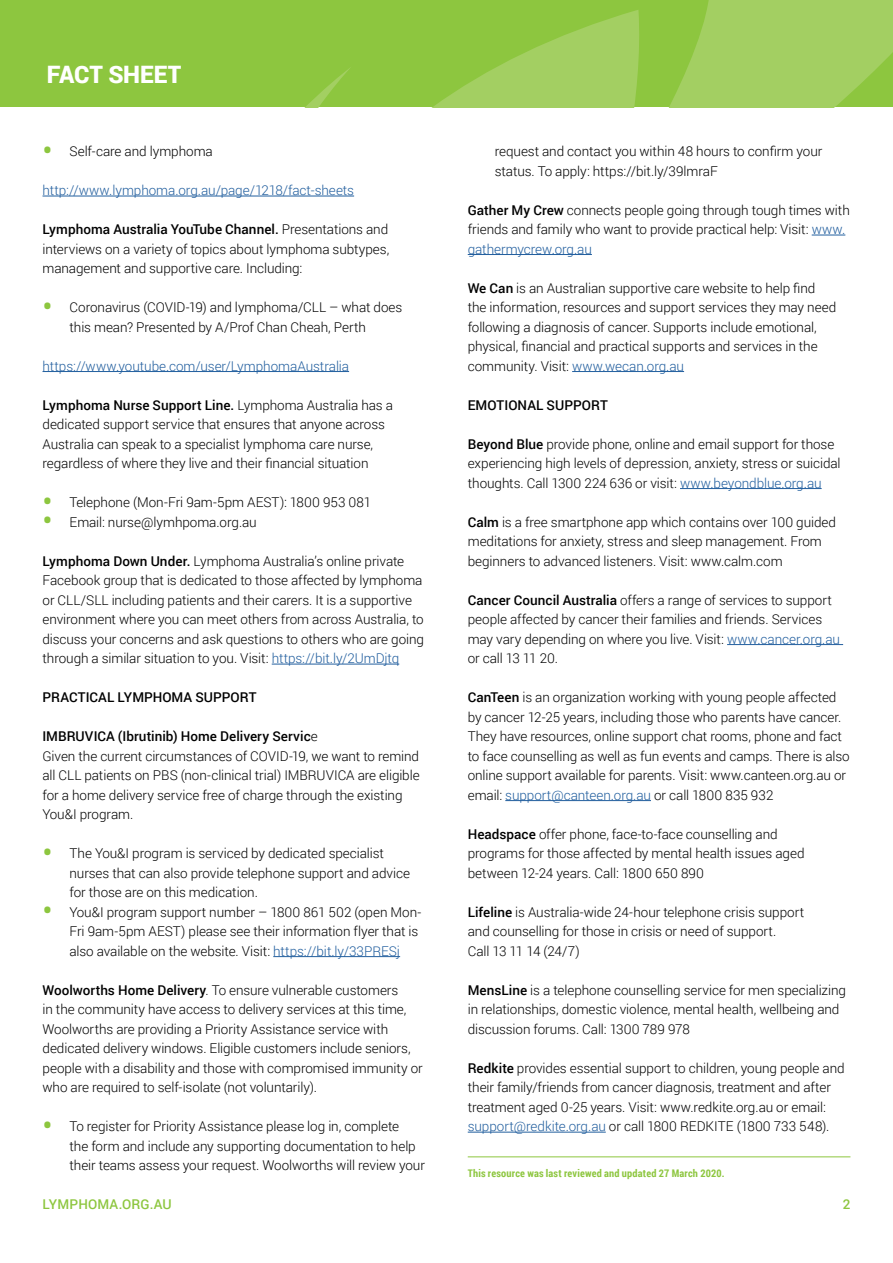
<style>
.page{position:relative;width:893px;height:1263px;background:#fff}
.page>*{position:absolute;margin:0;border:0;box-sizing:border-box;transform-origin:0 0}
.t1{font:900 24px "Roboto";letter-spacing:-.005em;color:#fff}
.t2{font:300 13.5px/19.5px "Roboto";letter-spacing:-.005em;color:#000}
.t3{font:300 13.5px "Roboto";letter-spacing:-.005em;color:#215e9e}
.t4{font:500 13.5px "Roboto";color:#000}
.t5{font:500 13.5px "Roboto";letter-spacing:.01em;color:#8dc63f}
.t6{font:700 10.5px "Roboto Condensed";letter-spacing:.02em;color:#8dc63f}
.s1{font-weight:400;font-size:30px;color:#8dc63f}
.s2{font-weight:500}
.s3{color:#215e9e}
</style>
<div class="page">
<div style="left:0;top:0;width:893px;height:107px;background:#8dc63f"></div>
<svg style="left:306px;top:0;width:587px;height:107px;fill:#a3cf62"></svg>
<hr style="left:43px;top:196px;width:311px;height:1px;background:#215e9e">
<hr style="left:43px;top:371px;width:306px;height:1px;background:#215e9e">
<hr style="left:272px;top:664px;width:127px;height:1px;background:#215e9e">
<hr style="left:273px;top:956px;width:127px;height:1px;background:#215e9e">
<hr style="left:812px;top:235px;width:33px;height:1px;background:#215e9e">
<hr style="left:468px;top:254px;width:124px;height:1px;background:#215e9e">
<hr style="left:572px;top:371px;width:112px;height:1px;background:#215e9e">
<hr style="left:680px;top:488px;width:142px;height:1px;background:#215e9e">
<hr style="left:727px;top:644px;width:116px;height:1px;background:#215e9e">
<hr style="left:505px;top:800px;width:146px;height:1px;background:#215e9e">
<hr style="left:468px;top:1132px;width:138px;height:1px;background:#215e9e">
<hr style="left:468px;top:1156px;width:382px;height:1px;background:#8dc63f">
<h1 class="t1" style="left:47px;top:57px;width:136px">FACT SHEET</h1>
<p class="t2" style="left:43px;top:141px;width:172px"><span class="s1">•</span> Self-care and lymphoma</p>
<p class="t3" style="left:43px;top:181px;width:313px">http://www.lymphoma.org.au/page/1218/fact-sheets</p>
<p class="t2" style="left:43px;top:219px;width:348px;text-align:justify"><span class="s2">Lymphoma Australia YouTube Channel.</span> Presentations and interviews on a variety of topics about lymphoma subtypes, management and supportive care. Including:</p>
<p class="t2" style="left:70px;top:297px;width:334px;text-indent:-27px"><span class="s1">•</span> Coronavirus (COVID-19) and lymphoma/CLL – what does this mean? Presented by A/Prof Chan Cheah, Perth</p>
<p class="t3" style="left:43px;top:356px;width:308px">https://www.youtube.com/user/LymphomaAustralia</p>
<p class="t2" style="left:43px;top:395px;width:352px"><span class="s2">Lymphoma Nurse Support Line.</span> Lymphoma Australia has a dedicated support service that ensures that anyone across Australia can speak to a specialist lymphoma care nurse, regardless of where they live and their financial situation</p>
<p class="t2" style="left:43px;top:492px;width:330px"><span class="s1">•</span> Telephone (Mon-Fri 9am-5pm AEST): 1800 953 081</p>
<p class="t2" style="left:43px;top:512px;width:216px"><span class="s1">•</span> Email: nurse@lymhpoma.org.au</p>
<p class="t2" style="left:43px;top:551px;width:383px"><span class="s2">Lymphoma Down Under.</span> Lymphoma Australia’s online private Facebook group that is dedicated to those affected by lymphoma or CLL/SLL including patients and their carers. It is a supportive environment where you can meet others from across Australia, to discuss your concerns and ask questions to others who are going through a similar situation to you. Visit: <span class="s3">https://bit.ly/2UmDjtq</span></p>
<p class="t4" style="left:43px;top:688px;width:216px">PRACTICAL LYMPHOMA SUPPORT</p>
<p class="t2" style="left:43px;top:726px;width:379px"><span class="s2">IMBRUVICA (Ibrutinib) Home Delivery Servic</span>e<br>Given the current circumstances of COVID-19, we want to remind all CLL patients on PBS (non-clinical trial) IMBRUVICA are eligible for a home delivery service free of charge through the existing You&amp;I program.</p>
<p class="t2" style="left:70px;top:843px;width:342px;text-indent:-27px"><span class="s1">•</span> The You&amp;I program is serviced by dedicated specialist nurses that can also provide telephone support and advice for those are on this medication.</p>
<p class="t2" style="left:70px;top:902px;width:353px;text-indent:-27px"><span class="s1">•</span> You&amp;I program support number – 1800 861 502 (open Mon-<br>Fri 9am-5pm AEST) please see their information flyer that is also available on the website. Visit: <span class="s3">https://bit.ly/33PRESj</span></p>
<p class="t2" style="left:43px;top:979px;width:382px"><span class="s2">Woolworths Home Delivery</span>. To ensure vulnerable customers<br>in the community have access to delivery services at this time, Woolworths are providing a Priority Assistance service with dedicated delivery windows. Eligible customers include seniors, people with a disability and those with compromised immunity or who are required to self-isolate (not voluntarily).</p>
<p class="t2" style="left:70px;top:1116px;width:357px;text-indent:-27px"><span class="s1">•</span> To register for Priority Assistance please log in, complete<br>the form and include any supporting documentation to help their teams assess your request. Woolworths will review your</p>
<p class="t2" style="left:495px;top:141px;width:329px">request and contact you within 48 hours to confirm your status. To apply: https://bit.ly/39lmraF</p>
<p class="t2" style="left:468px;top:200px;width:384px"><span class="s2">Gather My Crew</span> connects people going through tough times with friends and family who want to provide practical help: Visit: <span class="s3">www. gathermycrew.org.au</span></p>
<p class="t2" style="left:468px;top:277px;width:370px"><span class="s2">We Can</span> is an Australian supportive care website to help find the information, resources and support services they may need following a diagnosis of cancer. Supports include emotional, physical, financial and practical supports and services in the community. Visit: <span class="s3">www.wecan.org.au</span></p>
<p class="t4" style="left:468px;top:395px;width:142px">EMOTIONAL SUPPORT</p>
<p class="t2" style="left:468px;top:433px;width:374px"><span class="s2">Beyond Blue</span> provide phone, online and email support for those experiencing high levels of depression, anxiety, stress or suicidal thoughts. Call 1300 224 636 or visit: <span class="s3">www.beyondblue.org.au</span></p>
<p class="t2" style="left:468px;top:511px;width:370px"><span class="s2">Calm</span> is a free smartphone app which contains over 100 guided meditations for anxiety, stress and sleep management. From beginners to advanced listeners. Visit: www.calm.com</p>
<p class="t2" style="left:468px;top:589px;width:374px"><span class="s2">Cancer Council Australia</span> offers a range of services to support people affected by cancer their families and friends. Services may vary depending on where you live. Visit: <span class="s3">www.cancer.org.au </span>or call 13 11 20.</p>
<p class="t2" style="left:468px;top:687px;width:383px"><span class="s2">CanTeen</span> is an organization working with young people affected by cancer 12-25 years, including those who parents have cancer.<br>They have resources, online support chat rooms, phone and fact to face counselling as well as fun events and camps. There is also online support available for parents. Visit: www.canteen.org.au or email: <span class="s3">support@canteen.org.au</span> or call 1800 835 932</p>
<p class="t2" style="left:468px;top:823px;width:338px"><span class="s2">Headspace</span> offer phone, face-to-face counselling and programs for those affected by mental health issues aged between 12-24 years. Call: 1800 650 890</p>
<p class="t2" style="left:468px;top:901px;width:338px"><span class="s2">Lifeline</span> is Australia-wide 24-hour telephone crisis support and counselling for those in crisis or need of support.<br>Call 13 11 14 (24/7)</p>
<p class="t2" style="left:468px;top:979px;width:380px"><span class="s2">MensLine</span> is a telephone counselling service for men specializing in relationships, domestic violence, mental health, wellbeing and discussion forums. Call: 1300 789 978</p>
<p class="t2" style="left:468px;top:1057px;width:378px"><span class="s2">Redkite</span> provides essential support to children, young people and their family/friends from cancer diagnosis, treatment and after treatment aged 0-25 years. Visit: www.redkite.org.au or email: <span class="s3">support@redkite.org.au</span> or call 1800 REDKITE (1800 733 548).</p>
<p class="t6" style="left:468px;top:1166px;width:258px">This resource was last reviewed and updated 27 March 2020.</p>
<p class="t5" style="left:43px;top:1195px;width:131px">LYMPHOMA.ORG.AU</p>
<p class="t5" style="left:843px;top:1195px;width:9px">2</p>
</div>
